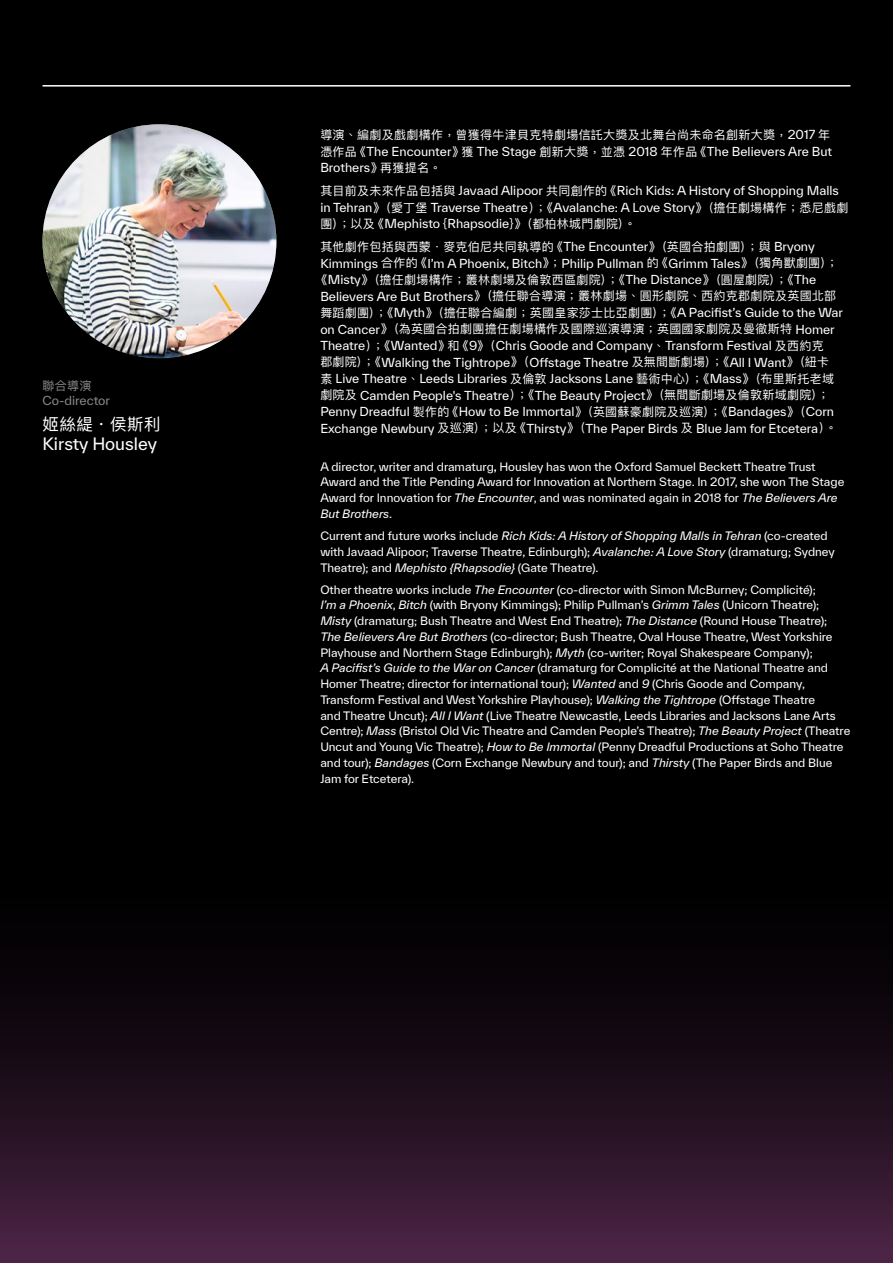
<style>
.page{position:relative;width:893px;height:1263px;background:#000}
.page>*{position:absolute;margin:0;border:0;box-sizing:border-box;transform-origin:0 0}
.t1{font:16.5px "TWK Everett";color:#fff}
.t2{font:16.5px "Ping Fang HK";letter-spacing:.025em;color:#fff}
.t3{font:12px/16.5px "TWK Everett";color:#fff}
.t4{font:12px/16.5px "Ping Fang HK";letter-spacing:.025em;color:#fff}
.t5{font:12px "TWK Everett";color:#898989}
.t6{font:12px "Ping Fang HK";color:#898989}
.t7{font:11.25px/15.8px "TWK Everett";color:#fff}
.s1{font-family:"TWK Everett"}
.s2{font-family:"Ping Fang HK"}
.s3{font-style:italic}
</style>
<div class="page">
<div style="left:0;top:821px;width:893px;height:442px;background:linear-gradient(to bottom,#000,#43203d)"></div>
<hr style="left:43px;top:85px;width:807px;height:2px;background:#fff">
<img style="left:43px;top:124px;width:233px;height:234px;border-radius:117px">
<p class="t6" style="left:43px;top:378px;width:50px">聯合導演</p>
<p class="t5" style="left:43px;top:392px;width:69px">Co-director</p>
<h1 class="t2" style="left:43px;top:414px;width:119px">姬絲緹・侯斯利</h1>
<h1 class="t1" style="left:43px;top:432px;width:116px">Kirsty Housley</h1>
<p class="t4" style="left:320px;top:126px;width:511px">導演、編劇及戲劇構作，曾獲得牛津貝克特劇場信託大獎及北舞台尚未命名創新大獎，<span class="s1">2017</span> 年</p>
<p class="t3" style="left:320px;top:143px;width:513px"><span class="s2">憑作品《</span>The Encounter<span class="s2">》獲</span> The Stage <span class="s2">創新大獎，並憑</span> 2018 <span class="s2">年作品《</span>The Believers Are But<br>Brothers<span class="s2">》再獲提名。</span></p>
<p class="t3" style="left:320px;top:182px;width:530px"><span class="s2">其目前及未來作品包括與</span> Javaad Alipoor <span class="s2">共同創作的《</span>Rich Kids: A History of Shopping Malls in Tehran<span class="s2">》（愛丁堡</span> Traverse Theatre<span class="s2">）；《</span>Avalanche: A Love Story<span class="s2">》（擔任劇場構作；悉尼戲劇</span></p>
<p class="t4" style="left:320px;top:212px;width:496px;line-height:23px">團）；以及《<span class="s1">Mephisto</span> {<span class="s1">Rhapsodie</span>}》（都柏林城門劇院）。<br>其他劇作包括與西蒙．麥克伯尼共同執導的《<span class="s1">The Encounter</span>》（英國合拍劇團）；與 <span class="s1">Bryony</span></p>
<p class="t3" style="left:320px;top:255px;width:519px">Kimmings <span class="s2">合作的《</span>I’m A Phoenix, Bitch<span class="s2">》；</span>Philip Pullman <span class="s2">的《</span>Grimm Tales<span class="s2">》（獨角獸劇團）；</span></p>
<p class="t4" style="left:320px;top:271px;width:524px;text-indent:-5px">《<span class="s1">Misty</span>》（擔任劇場構作；叢林劇場及倫敦西區劇院）；《<span class="s1">The Distance</span>》（圓屋劇院）；《<span class="s1">The Believers Are But Brothers</span>》（擔任聯合導演；叢林劇場、圓形劇院、西約克郡劇院及英國北部舞蹈劇團）；《<span class="s1">Myth</span>》（擔任聯合編劇；英國皇家莎士比亞劇團）；《<span class="s1">A Pacifist’s Guide to the War on Cancer</span>》（為英國合拍劇團擔任劇場構作及國際巡演導演；英國國家劇院及曼徹斯特 <span class="s1">Homer</span></p>
<p class="t3" style="left:320px;top:337px;width:518px">Theatre<span class="s2">）；《</span>Wanted<span class="s2">》和《</span>9<span class="s2">》（</span>Chris Goode and Company<span class="s2">、</span>Transform Festival <span class="s2">及西約克郡劇院）；《</span>Walking the Tightrope<span class="s2">》（</span>Offstage Theatre <span class="s2">及無間斷劇場）；《</span>All I Want<span class="s2">》（紐卡素</span> Live Theatre<span class="s2">、</span>Leeds Libraries <span class="s2">及倫敦</span> Jacksons Lane <span class="s2">藝術中心）；《</span>Mass<span class="s2">》（布里斯托老域劇院及</span> Camden People's Theatre<span class="s2">）；《</span>The Beauty Project<span class="s2">》（無間斷劇場及倫敦新域劇院）；</span>Penny Dreadful <span class="s2">製作的《</span>How to Be Immortal<span class="s2">》（英國蘇豪劇院及巡演）；《</span>Bandages<span class="s2">》（</span>Corn Exchange Newbury <span class="s2">及巡演）；以及《</span>Thirsty<span class="s2">》（</span>The Paper Birds <span class="s2">及</span> Blue Jam for Etcetera<span class="s2">）。</span></p>
<p class="t7" style="left:320px;top:458px;width:526px">A director, writer and dramaturg. Housley has won the Oxford Samuel Beckett Theatre Trust Award and the Title Pending Award for Innovation at Northern Stage. In 2017, she won The Stage Award for Innovation for <span class="s3">The Encounter</span>, and was nominated again in 2018 for <span class="s3">The Believers Are But Brothers</span>.</p>
<p class="t7" style="left:320px;top:528px;width:516px">Current and future works include <span class="s3">Rich Kids: A History of Shopping Malls in Tehran</span> (co-created with Javaad Alipoor; Traverse Theatre, Edinburgh); <span class="s3">Avalanche: A Love Story</span> (dramaturg; Sydney<br>Theatre); and <span class="s3">Mephisto {Rhapsodie}</span> (Gate Theatre).</p>
<p class="t7" style="left:320px;top:581px;width:531px">Other theatre works include <span class="s3">The Encounter</span> (co-director with Simon McBurney; Complicité);<br><span class="s3">I’m a Phoenix</span>, <span class="s3">Bitch</span> (with Bryony Kimmings); Philip Pullman’s <span class="s3">Grimm Tales</span> (Unicorn Theatre); <span class="s3">Misty</span> (dramaturg; Bush Theatre and West End Theatre); <span class="s3">The Distance</span> (Round House Theatre); <span class="s3">The Believers Are But Brothers</span> (co-director; Bush Theatre, Oval House Theatre, West Yorkshire Playhouse and Northern Stage Edinburgh); <span class="s3">Myth</span> (co-writer; Royal Shakespeare Company);<br><span class="s3">A Pacifist’s Guide to the War on Cancer</span> (dramaturg for Complicité at the National Theatre and Homer Theatre; director for international tour); <span class="s3">Wanted</span> and <span class="s3">9</span> (Chris Goode and Company, Transform Festival and West Yorkshire Playhouse); <span class="s3">Walking the Tightrope</span> (Offstage Theatre<br>and Theatre Uncut); <span class="s3">All I Want</span> (Live Theatre Newcastle, Leeds Libraries and Jacksons Lane Arts Centre); <span class="s3">Mass</span> (Bristol Old Vic Theatre and Camden People’s Theatre); <span class="s3">The Beauty Project</span> (Theatre Uncut and Young Vic Theatre); <span class="s3">How to Be Immortal</span> (Penny Dreadful Productions at Soho Theatre and tour); <span class="s3">Bandages</span> (Corn Exchange Newbury and tour); and <span class="s3">Thirsty</span> (The Paper Birds and Blue Jam for Etcetera).</p>
<p class="t7" style="left:494px;top:458px;width:5px">,</p>
</div>
